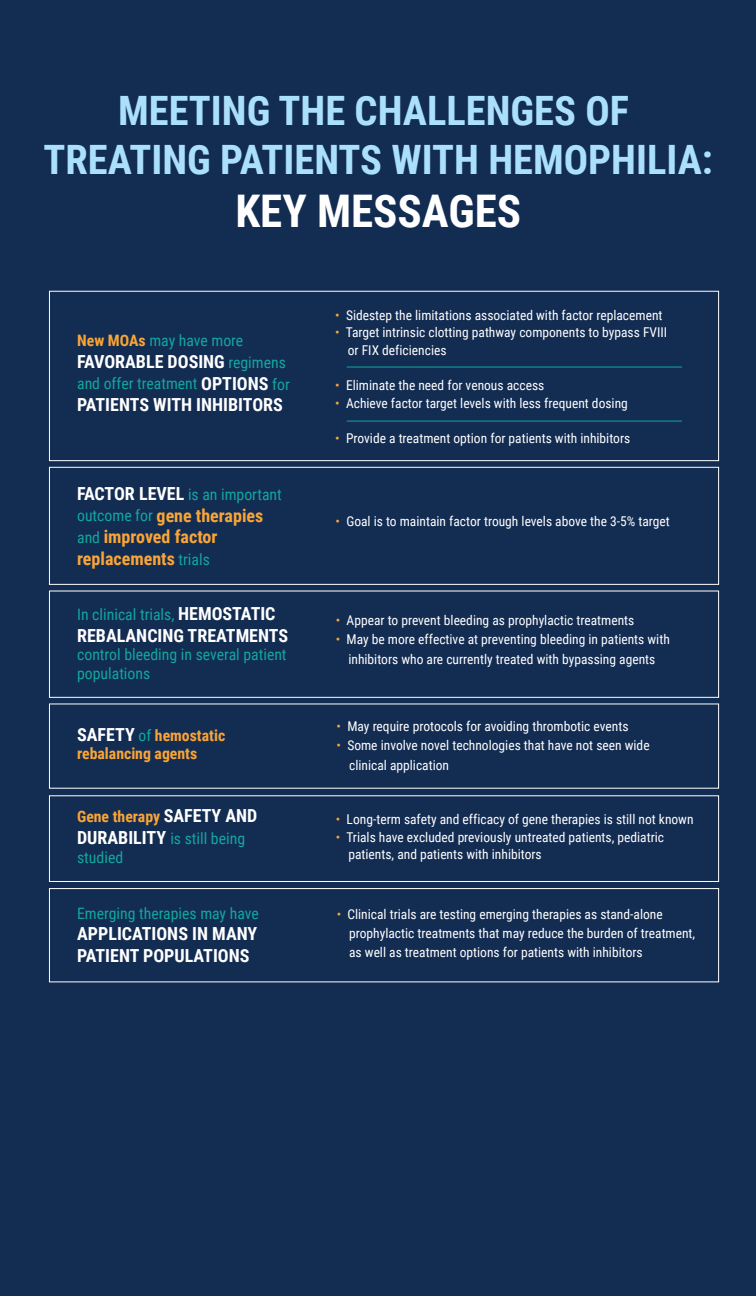
<style>
.page{position:relative;width:756px;height:1296px;background:#132c52}
.page>*{position:absolute;margin:0;border:0;box-sizing:border-box;transform-origin:0 0}
.t1{font:700 45px "Roboto Condensed";color:#fff}
.t2{font:700 40.5px/49.5px "Roboto Condensed";color:#aae0f9;text-align:center}
.t3{font:700 18px/21.6px "Roboto Condensed";color:#fff}
.t4{font:700 18px/21.6px "Roboto Condensed";color:#faa536}
.t5{font:15.75px/18.9px "Roboto Condensed";color:#12a79d}
.t6{font:700 15.75px/18.9px "Roboto Condensed";color:#faa536}
.t7{font:13.5px/19.2px "Roboto Condensed";color:#fff}
.s1{font-weight:700;color:#faa536}
.s2{font-weight:400;font-size:15.75px;color:#12a79d}
.s3{font-weight:700;font-size:18px;color:#fff}
.s4{font-size:18px;color:#fff}
.s5{font-weight:400;color:#12a79d}
.s6{font-size:15.75px;color:#faa536}
.s7{color:#faa536}
</style>
<div class="page">
<div style="left:49px;top:291px;width:670px;height:170px;border:1px solid #fff"></div>
<div style="left:49px;top:467px;width:670px;height:118px;border:1px solid #fff"></div>
<div style="left:49px;top:591px;width:670px;height:107px;border:1px solid #fff"></div>
<div style="left:49px;top:795px;width:670px;height:87px;border:1px solid #fff"></div>
<div style="left:49px;top:888px;width:670px;height:94px;border:1px solid #fff"></div>
<hr style="left:347px;top:367px;width:335px;height:1px;background:#12a79d">
<hr style="left:347px;top:421px;width:335px;height:1px;background:#12a79d">
<h2 class="t2" style="left:43px;top:84px;width:671px">MEETING THE CHALLENGES OF<br>TREATING PATIENTS WITH HEMOPHILIA:</h2>
<h1 class="t1" style="left:235px;top:179px;width:287px">KEY MESSAGES</h1>
<p class="t5" style="left:77px;top:331px;width:168px"><span class="s1">New MOAs</span> may have more</p>
<h3 class="t3" style="left:77px;top:350px;width:210px">FAVORABLE DOSING <span class="s2">regimens</span></h3>
<p class="t5" style="left:77px;top:374px;width:214px">and offer treatment <span class="s3">OPTIONS</span> for</p>
<h3 class="t3" style="left:77px;top:393px;width:207px">PATIENTS WITH INHIBITORS</h3>
<p class="t5" style="left:77px;top:484px;width:206px"><span class="s3">FACTOR LEVEL</span> is an important</p>
<h3 class="t4" style="left:77px;top:504px;width:188px"><span class="s2">outcome for</span> gene therapies <span class="s2">and</span> improved factor replacements <span class="s2">trials</span></h3>
<p class="t5" style="left:77px;top:604px;width:200px">In clinical trials, <span class="s3">HEMOSTATIC</span></p>
<h3 class="t3" style="left:77px;top:624px;width:213px">REBALANCING TREATMENTS</h3>
<p class="t5" style="left:77px;top:645px;width:211px">control bleeding in several patient populations</p>
<p class="t6" style="left:77px;top:725px;width:150px"><span class="s4">SAFETY</span> <span class="s5">of</span> hemostatic rebalancing agents</p>
<h3 class="t3" style="left:77px;top:804px;width:182px"><span class="s6">Gene therapy</span> SAFETY AND<br>DURABILITY <span class="s2">is still being</span></h3>
<p class="t5" style="left:77px;top:847px;width:48px">studied</p>
<p class="t5" style="left:77px;top:903px;width:183px">Emerging therapies may have</p>
<h3 class="t3" style="left:77px;top:923px;width:182px">APPLICATIONS IN MANY<br>PATIENT POPULATIONS</h3>
<p class="t7" style="left:335px;top:305px;width:329px"><span class="s7">•</span> Sidestep the limitations associated with factor replacement</p>
<p class="t7" style="left:348px;top:323px;width:321px;line-height:17.7px;text-indent:-13px"><span class="s7">•</span> Target intrinsic clotting pathway components to bypass FVIII or FIX deficiencies</p>
<p class="t7" style="left:335px;top:375px;width:211px"><span class="s7">•</span> Eliminate the need for venous access</p>
<p class="t7" style="left:335px;top:393px;width:294px"><span class="s7">•</span> Achieve factor target levels with less frequent dosing</p>
<p class="t7" style="left:335px;top:429px;width:297px"><span class="s7">•</span> Provide a treatment option for patients with inhibitors</p>
<p class="t7" style="left:336px;top:511px;width:336px"><span class="s7">•</span> Goal is to maintain factor trough levels above the 3-5% target</p>
<p class="t7" style="left:336px;top:610px;width:300px"><span class="s7">•</span> Appear to prevent bleeding as prophylactic treatments</p>
<p class="t7" style="left:336px;top:629px;width:335px;text-align:center"><span class="s7">•</span> May be more effective at preventing bleeding in patients with inhibitors who are currently treated with bypassing agents</p>
<p class="t7" style="left:337px;top:716px;width:293px"><span class="s7">•</span> May require protocols for avoiding thrombotic events</p>
<p class="t7" style="left:349px;top:736px;width:302px;text-indent:-13px"><span class="s7">•</span> Some involve novel technologies that have not seen wide clinical application</p>
<p class="t7" style="left:336px;top:809px;width:359px"><span class="s7">•</span> Long-term safety and efficacy of gene therapies is still not known</p>
<p class="t7" style="left:348px;top:827px;width:317px;line-height:17.7px;text-indent:-13px"><span class="s7">•</span> Trials have excluded previously untreated patients, pediatric patients, and patients with inhibitors</p>
<p class="t7" style="left:349px;top:904px;width:348px;text-indent:-13px"><span class="s7">•</span> Clinical trials are testing emerging therapies as stand-alone prophylactic treatments that may reduce the burden of treatment, as well as treatment options for patients with inhibitors</p>
</div>
